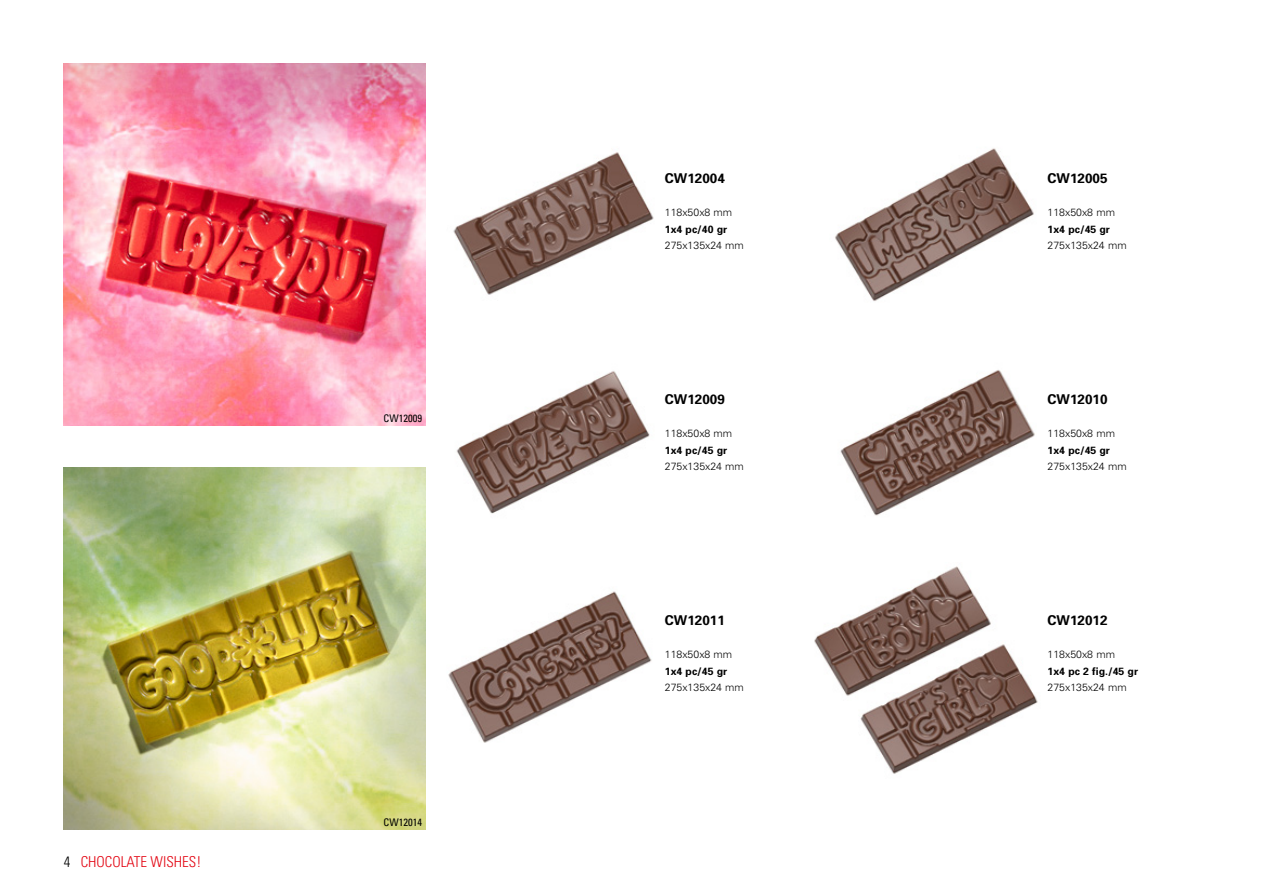
<style>
.page{position:relative;width:1263px;height:893px;background:#fff}
.page>*{position:absolute;margin:0;border:0;box-sizing:border-box;transform-origin:0 0}
.t1{font:300 condensed 15px "Univers";color:#e30613}
.t2{font:700 13.5px "Univers";color:#000}
.t3{font:300 10.5px "Univers";color:#000}
.t4{font:700 10.5px "Univers";color:#000}
.t5{font:condensed 10.5px "Univers";color:#000}
.s1{color:#000}
</style>
<div class="page">
<img style="left:453px;top:152px;width:201px;height:143px">
<img style="left:448px;top:591px;width:204px;height:152px">
<img style="left:840px;top:370px;width:195px;height:146px">
<img style="left:835px;top:148px;width:199px;height:153px">
<img style="left:456px;top:371px;width:194px;height:143px">
<img style="left:814px;top:566px;width:224px;height:208px">
<img style="left:64px;top:64px;width:361px;height:361px">
<img style="left:64px;top:468px;width:361px;height:361px">
<h1 class="t1" style="left:64px;top:852px;width:139px"><span class="s1">4</span> CHOCOLATE WISHES!</h1>
<p class="t5" style="left:384px;top:411px;width:40px">CW12009</p>
<p class="t5" style="left:384px;top:815px;width:40px">CW12014</p>
<p class="t2" style="left:665px;top:169px;width:62px">CW12004</p>
<p class="t3" style="left:665px;top:206px;width:69px">118x50x8 mm</p>
<p class="t4" style="left:665px;top:222px;width:64px">1x4 pc/40 gr</p>
<p class="t3" style="left:665px;top:239px;width:81px">275x135x24 mm</p>
<p class="t2" style="left:665px;top:390px;width:62px">CW12009</p>
<p class="t3" style="left:665px;top:427px;width:69px">118x50x8 mm</p>
<p class="t4" style="left:665px;top:443px;width:64px">1x4 pc/45 gr</p>
<p class="t3" style="left:665px;top:460px;width:81px">275x135x24 mm</p>
<p class="t2" style="left:665px;top:611px;width:62px">CW12011</p>
<p class="t3" style="left:665px;top:648px;width:69px">118x50x8 mm</p>
<p class="t4" style="left:665px;top:664px;width:64px">1x4 pc/45 gr</p>
<p class="t3" style="left:665px;top:681px;width:81px">275x135x24 mm</p>
<p class="t2" style="left:1047px;top:169px;width:62px">CW12005</p>
<p class="t3" style="left:1047px;top:206px;width:69px">118x50x8 mm</p>
<p class="t4" style="left:1047px;top:222px;width:64px">1x4 pc/45 gr</p>
<p class="t3" style="left:1047px;top:239px;width:81px">275x135x24 mm</p>
<p class="t2" style="left:1047px;top:390px;width:62px">CW12010</p>
<p class="t3" style="left:1047px;top:427px;width:69px">118x50x8 mm</p>
<p class="t4" style="left:1047px;top:443px;width:64px">1x4 pc/45 gr</p>
<p class="t3" style="left:1047px;top:460px;width:81px">275x135x24 mm</p>
<p class="t2" style="left:1047px;top:611px;width:62px">CW12012</p>
<p class="t3" style="left:1047px;top:648px;width:69px">118x50x8 mm</p>
<p class="t4" style="left:1047px;top:664px;width:92px">1x4 pc 2 fig./45 gr</p>
<p class="t3" style="left:1047px;top:681px;width:81px">275x135x24 mm</p>
</div>
